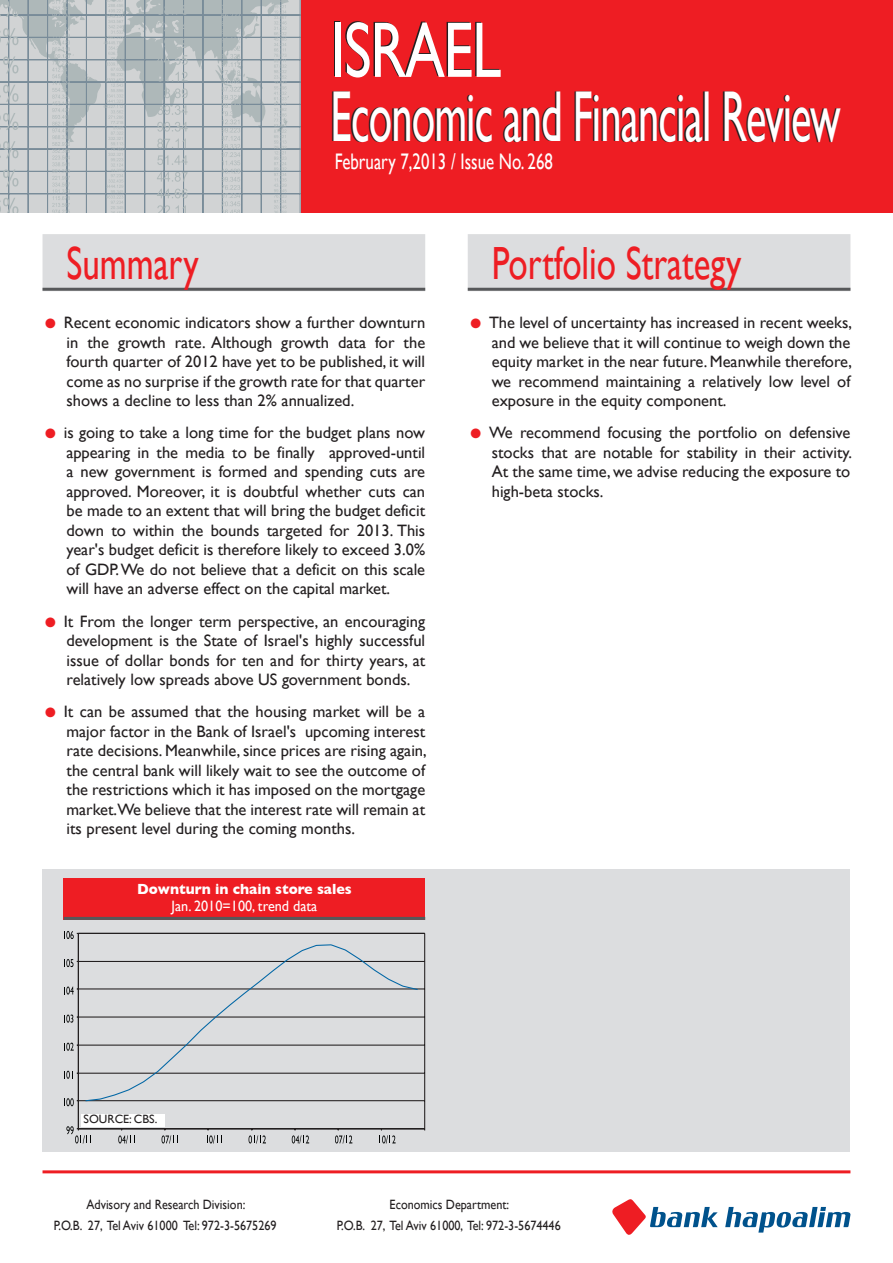
<style>
.page{position:relative;width:893px;height:1263px;background:#fff}
.page>*{position:absolute;margin:0;border:0;box-sizing:border-box;transform-origin:0 0}
.t1{font:79.35px "Gill Sans";letter-spacing:-.02em;color:#fff;scale:.75 1}
.t2{font:72px "Gill Sans";letter-spacing:-.02em;color:#fff;scale:.59 1}
.טקסט__עברית{font:46.5px "Gill Sans";color:#ee1d23;scale:.75 1}
.כותרת_אנגלית{font:46.5px "Gill Sans";color:#ee1d23;scale:.75 1}
.t3{font:22.5px "Gill Sans";color:#fff;scale:.75 1}
.טקסט_אנגלית{font:16.5px/19.5px "Gill Sans";color:#231f20;text-align:justify}
.כותרת_גרף{font:700 15px "Gill Sans";color:#fff;scale:.95 1}
.משנה_בגרף{font:15px "Gill Sans";color:#fff;scale:.95 1}
.טקסט__עברית-2{font:13.5px "Gill Sans";color:#231f20;scale:.9 1}
.טקסט_אנגלית-2{font:12px "Gill Sans";color:#231f20}
.s1{color:#ee1d23}
</style>
<div class="page">
<div style="left:0;top:0;width:893px;height:213px;background:#ee1d23"></div>
<svg style="left:289px;top:0;width:11px;height:213px;background:#c8cbce"></svg>
<svg style="left:0;top:0;width:289px;height:213px;background:#bdc3c5"></svg>
<hr style="left:43px;top:1170px;width:807px;height:3px;background:#ee1d23">
<div style="left:43px;top:869px;width:807px;height:283px;background:#dcdddf"></div>
<div style="left:468px;top:234px;width:382px;height:57px;background:#dcdddf"></div>
<hr style="left:468px;top:288px;width:382px;height:3px;background:#57585a">
<div style="left:43px;top:234px;width:382px;height:57px;background:#dcdddf"></div>
<hr style="left:43px;top:288px;width:382px;height:3px;background:#57585a">
<svg style="left:725px;top:1207px;width:126px;height:25px"></svg>
<svg style="left:612px;top:1199px;width:106px;height:36px"></svg>
<div style="left:64px;top:878px;width:361px;height:41px;background:#ee1d23"></div>
<hr style="left:64px;top:917px;width:361px;height:3px;background:#57585a">
<hr style="left:78px;top:1100px;width:347px;height:1px;background:#231f20">
<hr style="left:78px;top:1073px;width:347px;height:1px;background:#231f20">
<hr style="left:78px;top:1044px;width:347px;height:2px;background:#231f20">
<hr style="left:78px;top:1016px;width:347px;height:1px;background:#231f20">
<hr style="left:78px;top:988px;width:347px;height:1px;background:#231f20">
<hr style="left:78px;top:961px;width:347px;height:1px;background:#231f20">
<hr style="left:78px;top:933px;width:347px;height:1px;background:#231f20">
<hr style="left:424px;top:933px;width:1px;height:196px;background:#231f20">
<hr style="left:78px;top:933px;width:1px;height:196px;background:#231f20">
<hr style="left:78px;top:1128px;width:347px;height:1px;background:#231f20">
<svg style="left:84px;top:944px;width:335px;height:158px"></svg>
<svg style="left:64px;top:1098px;width:14px;height:8px"></svg>
<svg style="left:64px;top:1071px;width:14px;height:8px"></svg>
<svg style="left:64px;top:1042px;width:14px;height:9px"></svg>
<svg style="left:64px;top:1014px;width:14px;height:9px"></svg>
<svg style="left:64px;top:986px;width:14px;height:8px"></svg>
<svg style="left:64px;top:959px;width:14px;height:8px"></svg>
<svg style="left:64px;top:931px;width:14px;height:8px"></svg>
<svg style="left:66px;top:1126px;width:25px;height:17px"></svg>
<svg style="left:118px;top:1129px;width:17px;height:14px"></svg>
<svg style="left:162px;top:1129px;width:16px;height:14px"></svg>
<svg style="left:207px;top:1129px;width:15px;height:14px"></svg>
<svg style="left:249px;top:1129px;width:17px;height:14px"></svg>
<svg style="left:292px;top:1129px;width:17px;height:14px"></svg>
<svg style="left:335px;top:1129px;width:17px;height:14px"></svg>
<svg style="left:380px;top:1129px;width:16px;height:14px"></svg>
<div style="left:81px;top:1114px;width:83px;height:13px;background:#fff"></div>
<p class="t1" style="left:331px;top:3px;width:229px">ISRAEL</p>
<p class="t2" style="left:331px;top:75px;width:866px">Economic and Financial Review</p>
<p class="כותרת_אנגלית" style="left:66px;top:235px;width:178px">Summary</p>
<p class="t3" style="left:335px;top:148px;width:292px">February 7,2013 / Issue No. 268</p>
<p class="טקסט__עברית" style="left:492px;top:235px;width:334px">Portfolio Strategy</p>
<p class="טקסט_אנגלית" style="left:67px;top:313px;width:360px;text-indent:-21px"><span class="s1">●</span> Recent economic indicators show a further downturn in the growth rate. Although growth data for the fourth quarter of 2012 have yet to be published, it will come as no surprise if the growth rate for that quarter shows a decline to less than 2% annualized.</p>
<p class="טקסט_אנגלית" style="left:67px;top:423px;width:360px;text-indent:-21px"><span class="s1">●</span> is going to take a long time for the budget plans now appearing in the media to be finally approved-until a new government is formed and spending cuts are approved. Moreover, it is doubtful whether cuts can be made to an extent that will bring the budget deficit down to within the bounds targeted for 2013. This year's budget deficit is therefore likely to exceed 3.0% of GDP. We do not believe that a deficit on this scale will have an adverse effect on the capital market.</p>
<p class="טקסט_אנגלית" style="left:67px;top:611px;width:360px;text-indent:-21px"><span class="s1">●</span> It From the longer term perspective, an encouraging development is the State of Israel's highly successful issue of dollar bonds for ten and for thirty years, at relatively low spreads above US government bonds.</p>
<p class="טקסט_אנגלית" style="left:67px;top:702px;width:362px;text-indent:-21px"><span class="s1">●</span> It can be assumed that the housing market will be a major factor in the Bank of Israel's upcoming interest rate decisions. Meanwhile, since prices are rising again, the central bank will likely wait to see the outcome of the restrictions which it has imposed on the mortgage market.We believe that the interest rate will remain at its present level during the coming months.</p>
<p class="כותרת_גרף" style="left:137px;top:880px;width:227px">Downturn in chain store sales</p>
<p class="משנה_בגרף" style="left:172px;top:896px;width:155px">Jan. 2010=100, trend data</p>
<p class="טקסט_אנגלית" style="left:492px;top:313px;width:362px;text-indent:-21px"><span class="s1">●</span> The level of uncertainty has increased in recent weeks, and we believe that it will continue to weigh down the equity market in the near future. Meanwhile therefore, we recommend maintaining a relatively low level of exposure in the equity component.</p>
<p class="טקסט_אנגלית" style="left:492px;top:423px;width:362px;text-indent:-21px"><span class="s1">●</span> We recommend focusing the portfolio on defensive stocks that are notable for stability in their activity.<br>At the same time, we advise reducing the exposure to high-beta stocks.</p>
<p class="טקסט_אנגלית-2" style="left:84px;top:1111px;width:75px">SOURCE: CBS.</p>
<p class="טקסט__עברית-2" style="left:86px;top:1197px;width:178px">Advisory and Research Division:</p>
<p class="טקסט__עברית-2" style="left:54px;top:1218px;width:249px">P.O.B. 27, Tel Aviv 61000 Tel: 972-3-5675269</p>
<p class="טקסט__עברית-2" style="left:390px;top:1197px;width:134px">Economics Department:</p>
<p class="טקסט__עברית-2" style="left:337px;top:1218px;width:250px">P.O.B. 27, Tel Aviv 61000, Tel: 972-3-5674446</p>
</div>
